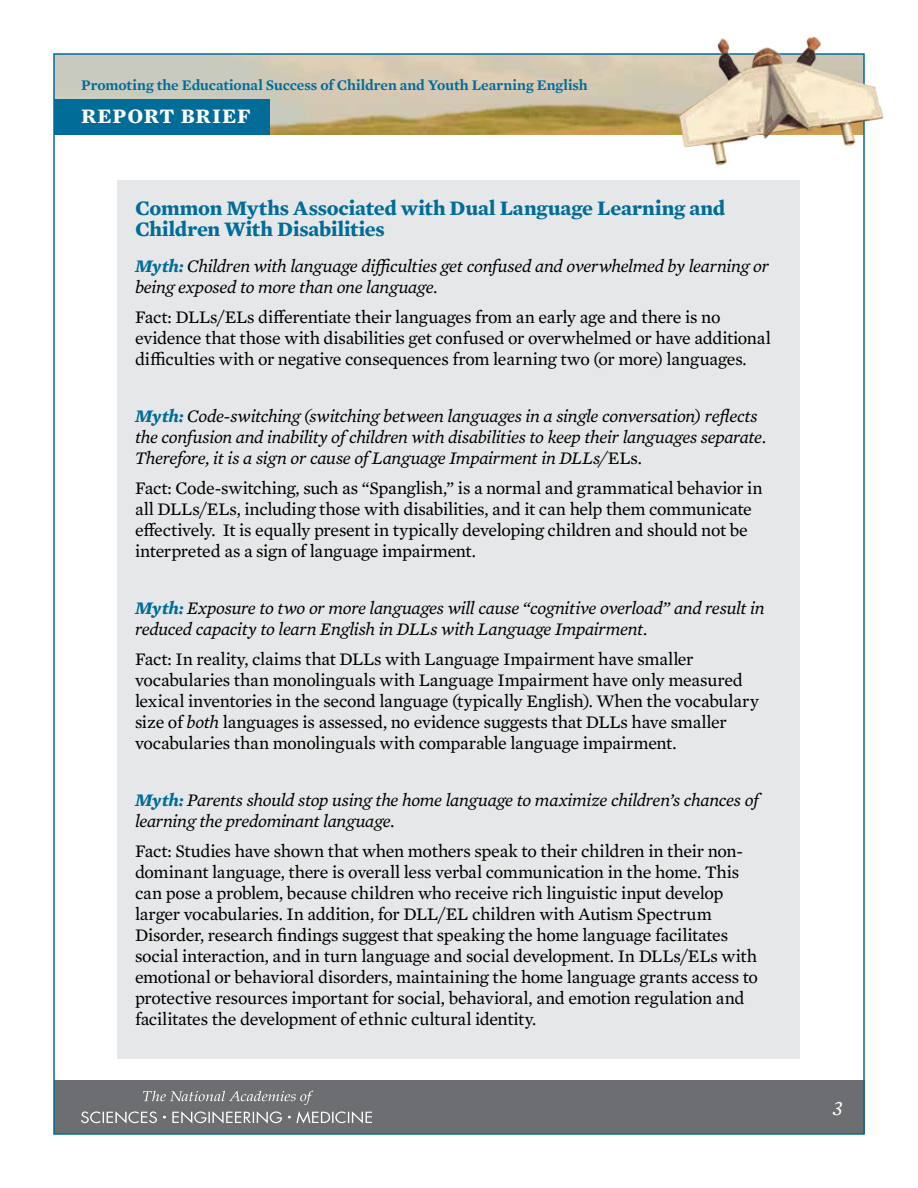
<style>
.page{position:relative;width:918px;height:1188px;background:#fff}
.page>*{position:absolute;margin:0;border:0;box-sizing:border-box;transform-origin:0 0}
.t1{font:700 21px/21px "Mercury Text G2";letter-spacing:-.005em;color:#006c98}
.t2{font:700 21px "Mercury Text G2";letter-spacing:.045em;color:#fff}
.t3{font:italic 21px "Mercury Text G2";color:#fff}
.t4{font:18px/21px "Mercury Text G2";letter-spacing:-.015em;color:#000}
.t5{font:italic 18px/21px "Mercury Text G2";letter-spacing:-.015em;color:#000}
.t6{font:600 15px "Mercury Text G2";color:#006c98}
.s1{font-weight:700;color:#006c98}
.s2{font-style:normal}
.s3{font-style:italic}
</style>
<div class="page">
<div style="left:54px;top:1080px;width:811px;height:54px;background:#6d6e71"></div>
<img style="left:56px;top:56px;width:608px;height:79px">
<svg style="left:143px;top:1091px;width:170px;height:14px"></svg>
<svg style="left:81px;top:1111px;width:291px;height:13px"></svg>
<img style="left:664px;top:36px;width:220px;height:137px">
<div style="left:54px;top:99px;width:216px;height:36px;background:#006c98"></div>
<div style="left:117px;top:180px;width:683px;height:878px;background:#e6e7e8"></div>
<p class="t6" style="left:81px;top:74px;width:508px">Promoting the Educational Success of Children and Youth Learning English</p>
<p class="t2" style="left:81px;top:100px;width:171px">REPORT BRIEF</p>
<p class="t1" style="left:135px;top:196px;width:592px">Common Myths Associated with Dual Language Learning and<br>Children With Disabilities</p>
<p class="t5" style="left:135px;top:254px;width:636px"><span class="s1">Myth:</span> Children with language difficulties get confused and overwhelmed by learning or being exposed to more than one language.</p>
<p class="t4" style="left:135px;top:305px;width:637px">Fact: DLLs/ELs differentiate their languages from an early age and there is no evidence that those with disabilities get confused or overwhelmed or have additional difficulties with or negative consequences from learning two (or more) languages.</p>
<p class="t5" style="left:135px;top:404px;width:633px"><span class="s1">Myth:</span> Code-switching (switching between languages in a single conversation) reflects the confusion and inability of children with disabilities to keep their languages separate.<br>Therefore, it is a sign or cause of Language Impairment in DLLs/<span class="s2">ELs.</span></p>
<p class="t4" style="left:135px;top:476px;width:629px">Fact: Code-switching, such as “Spanglish,” is a normal and grammatical behavior in all DLLs/ELs, including those with disabilities, and it can help them communicate effectively. It is equally present in typically developing children and should not be interpreted as a sign of language impairment.</p>
<p class="t5" style="left:135px;top:596px;width:631px"><span class="s1">Myth:</span> Exposure to two or more languages will cause “cognitive overload” and result in reduced capacity to learn English in DLLs with Language Impairment<span class="s2">.</span></p>
<p class="t4" style="left:135px;top:647px;width:625px">Fact: In reality, claims that DLLs with Language Impairment have smaller vocabularies than monolinguals with Language Impairment have only measured lexical inventories in the second language (typically English). When the vocabulary size of <span class="s3">both</span> languages is assessed, no evidence suggests that DLLs have smaller vocabularies than monolinguals with comparable language impairment.</p>
<p class="t5" style="left:135px;top:788px;width:625px"><span class="s1">Myth:</span> Parents should stop using the home language to maximize children’s chances of learning the predominant language.</p>
<p class="t4" style="left:135px;top:840px;width:625px">Fact: Studies have shown that when mothers speak to their children in their non&shy;dominant language, there is overall less verbal communication in the home. This can pose a problem, because children who receive rich linguistic input develop larger vocabularies. In addition, for DLL/EL children with Autism Spectrum Disorder, research findings suggest that speaking the home language facilitates social interaction, and in turn language and social development. In DLLs/ELs with emotional or behavioral disorders, maintaining the home language grants access to protective resources important for social, behavioral, and emotion regulation and facilitates the development of ethnic cultural identity.</p>
<p class="t3" style="left:833px;top:1093px;width:11px">3</p>
</div>
